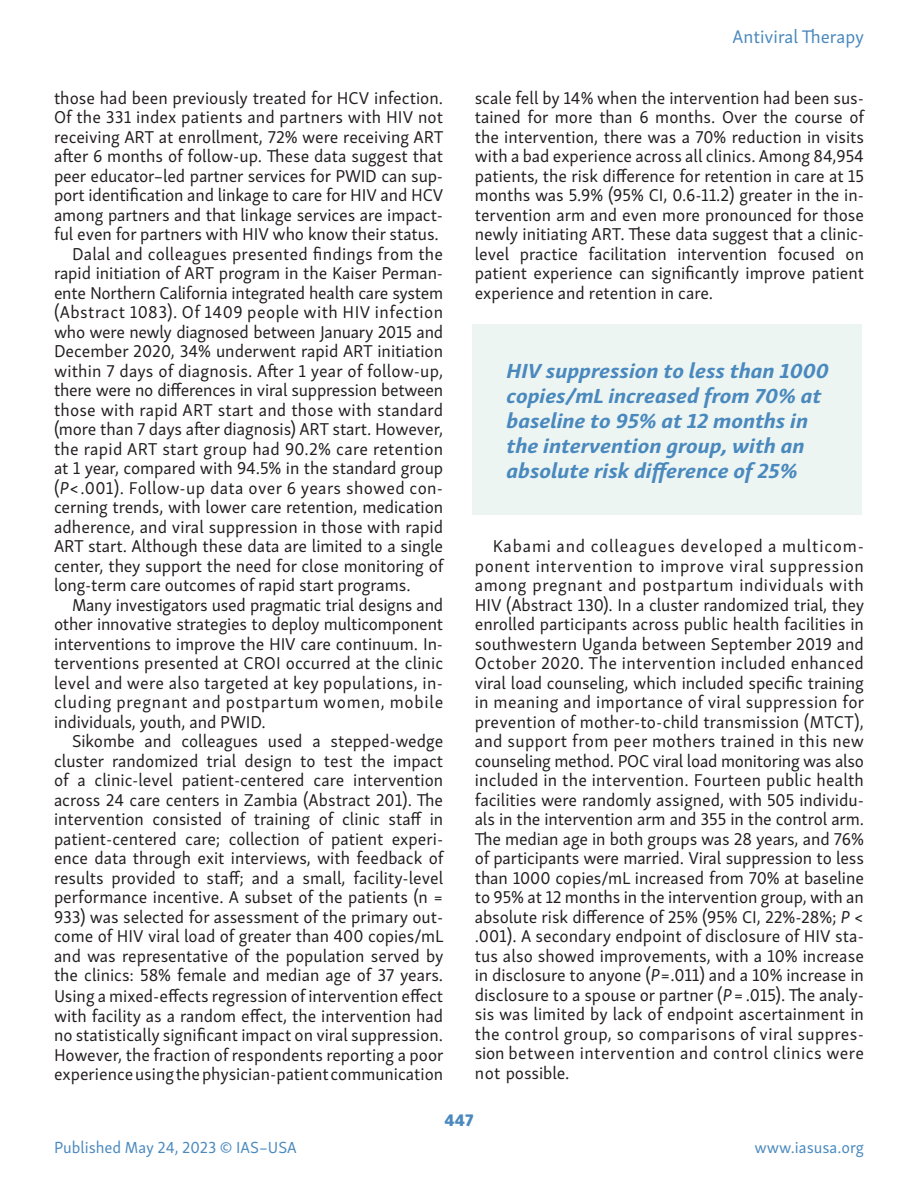
<style>
.page{position:relative;width:918px;height:1188px;background:#fff}
.page>*{position:absolute;margin:0;border:0;box-sizing:border-box;transform-origin:0 0}
.Call_Out{font:italic 700 21px/25.2px "Skolar Sans Latn";letter-spacing:-.005em;color:#4a89be;scale:1.1 1}
.t1{font:18.75px "Skolar Sans Latn";color:#4a89be}
.Text_indent{font:17.7px/19.5px "Skolar Sans Latn";color:#231f20;text-align:justify}
.t2{font:17.25px "Skolar Sans Latn Eb";color:#4a89be}
.t3{font:16.5px "Skolar Sans Latn";color:#4a89be}
.s1{font-style:italic}
</style>
<div class="page">
<div style="left:472px;top:325px;width:390px;height:190px;background:#edf5f2"></div>
<p class="Text_indent" style="left:54px;top:86px;width:391px">those had been previously treated for HCV infection.<br>Of the 331 index patients and partners with HIV not receiving ART at enrollment, 72% were receiving ART after 6 months of follow-up. These data suggest that peer educator–led partner services for PWID can sup&shy;port identification and linkage to care for HIV and HCV among partners and that linkage services are impact&shy;ful even for partners with HIV who know their status.</p>
<p class="Text_indent" style="left:54px;top:242px;width:391px;text-indent:18px">Dalal and colleagues presented findings from the rapid initiation of ART program in the Kaiser Perman&shy;ente Northern California integrated health care system (Abstract 1083). Of 1409 people with HIV infection who were newly diagnosed between January 2015 and December 2020, 34% underwent rapid ART initiation within 7 days of diagnosis. After 1 year of follow-up, there were no differences in viral suppression between those with rapid ART start and those with standard (more than 7 days after diagnosis) ART start. However, the rapid ART start group had 90.2% care retention at 1 year, compared with 94.5% in the standard group (<span class="s1">P</span> &lt; .001). Follow-up data over 6 years showed con&shy;cerning trends, with lower care retention, medication adherence, and viral suppression in those with rapid ART start. Although these data are limited to a single center, they support the need for close monitoring of long-term care outcomes of rapid start programs.</p>
<p class="Text_indent" style="left:54px;top:593px;width:391px;text-indent:18px">Many investigators used pragmatic trial designs and other innovative strategies to deploy multicomponent interventions to improve the HIV care continuum. In&shy;terventions presented at CROI occurred at the clinic level and were also targeted at key populations, in&shy;cluding pregnant and postpartum women, mobile individuals, youth, and PWID.</p>
<p class="Text_indent" style="left:54px;top:730px;width:391px;text-indent:18px">Sikombe and colleagues used a stepped-wedge cluster randomized trial design to test the impact of a clinic-level patient-centered care intervention across 24 care centers in Zambia (Abstract 201). The intervention consisted of training of clinic staff in patient-centered care; collection of patient experi&shy;ence data through exit interviews, with feedback of results provided to staff; and a small, facility-level performance incentive. A subset of the patients (n = 933) was selected for assessment of the primary out&shy;come of HIV viral load of greater than 400 copies/mL and was representative of the population served by the clinics: 58% female and median age of 37 years.<br>Using a mixed-effects regression of intervention effect with facility as a random effect, the intervention had no statistically significant impact on viral suppression.<br>However, the fraction of respondents reporting a poor experience using the physician-patient communication</p>
<p class="t1" style="left:732px;top:23px;width:133px">Antiviral Therapy</p>
<p class="Text_indent" style="left:475px;top:86px;width:391px">scale fell by 14% when the intervention had been sus&shy;tained for more than 6 months. Over the course of the intervention, there was a 70% reduction in visits with a bad experience across all clinics. Among 84,954 patients, the risk difference for retention in care at 15 months was 5.9% (95% CI, 0.6-11.2) greater in the in&shy;tervention arm and even more pronounced for those newly initiating ART. These data suggest that a clinic&shy;level practice facilitation intervention focused on patient experience can significantly improve patient experience and retention in care.</p>
<p class="Call_Out" style="left:506px;top:356px;width:296px">HIV suppression to less than 1000 copies/mL increased from 70% at baseline to 95% at 12 months in the intervention group, with an absolute risk difference of 25%</p>
<p class="Text_indent" style="left:475px;top:535px;width:391px;text-indent:18px">Kabami and colleagues developed a multicom&shy;ponent intervention to improve viral suppression among pregnant and postpartum individuals with HIV (Abstract 130). In a cluster randomized trial, they enrolled participants across public health facilities in southwestern Uganda between September 2019 and October 2020. The intervention included enhanced viral load counseling, which included specific training in meaning and importance of viral suppression for prevention of mother-to-child transmission (MTCT), and support from peer mothers trained in this new counseling method. POC viral load monitoring was also included in the intervention. Fourteen public health facilities were randomly assigned, with 505 individu&shy;als in the intervention arm and 355 in the control arm.<br>The median age in both groups was 28 years, and 76% of participants were married. Viral suppression to less than 1000 copies/mL increased from 70% at baseline to 95% at 12 months in the intervention group, with an absolute risk difference of 25% (95% CI, 22%-28%; <span class="s1">P</span> &lt; .001). A secondary endpoint of disclosure of HIV sta&shy;tus also showed improvements, with a 10% increase in disclosure to anyone (<span class="s1">P</span> = .011) and a 10% increase in disclosure to a spouse or partner (<span class="s1">P</span> = .015). The analy&shy;sis was limited by lack of endpoint ascertainment in the control group, so comparisons of viral suppres&shy;sion between intervention and control clinics were not possible.</p>
<p class="t2" style="left:444px;top:1105px;width:31px">447</p>
<p class="t3" style="left:54px;top:1135px;width:244px">Published May 24, 2023 © IAS–USA</p>
<p class="t3" style="left:754px;top:1135px;width:111px">www.iasusa.org</p>
</div>
